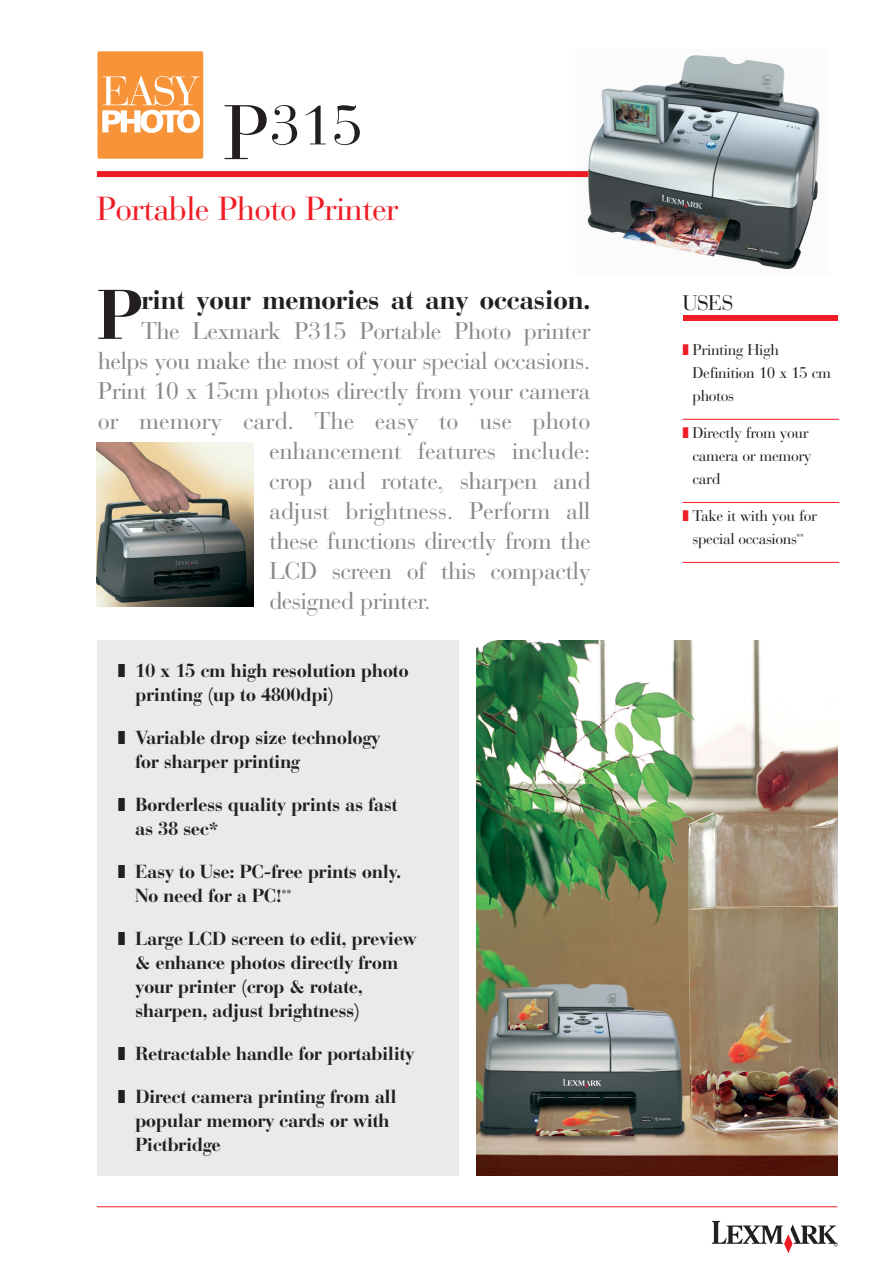
<style>
.page{position:relative;width:893px;height:1263px;background:#fff}
.page>*{position:absolute;margin:0;border:0;box-sizing:border-box;transform-origin:0 0}
.t1{font:700 69.6px "Bauer Bodoni";color:#231f1f}
.t2{font:55.65px "Bauer Bodoni";color:#231f1f}
.t3{font:33.15px "Bauer Bodoni";letter-spacing:-.03em;color:#ee1c24}
.t4{font:700 27px "Bauer Bodoni";letter-spacing:-.03em;color:#231f1f}
.t5{font:24px "Bauer Bodoni";letter-spacing:-.03em;color:#87898c}
.t6{font:24px "Bauer Bodoni";letter-spacing:-.005em;color:#87898c}
.t7{font:21px "Bauer Bodoni";color:#231f1f}
.t8{font:700 18.75px/24px "Bauer Bodoni";letter-spacing:-.03em;color:#231f1f}
.t9{font:15.45px/23.2px "Bauer Bodoni";letter-spacing:-.03em;color:#231f1f}
.s1{font-size:76.65px}
.s2{color:#ee1c24}
</style>
<div class="page">
<svg style="left:712px;top:1221px;width:125px;height:32px"></svg>
<img style="left:576px;top:55px;width:244px;height:215px">
<div style="left:97px;top:51px;width:106px;height:108px;background:#f79339;border-radius:2px"></div>
<svg style="left:102px;top:76px;width:98px;height:57px"></svg>
<div style="left:97px;top:171px;width:491px;height:6px;background:#ee1c24"></div>
<hr style="left:97px;top:1206px;width:740px;height:1px;background:#ee1c24">
<div style="left:683px;top:315px;width:154px;height:6px;background:#ee1c24"></div>
<hr style="left:682px;top:419px;width:157px;height:1px;background:#ee1c24">
<hr style="left:682px;top:502px;width:157px;height:1px;background:#ee1c24">
<hr style="left:682px;top:562px;width:157px;height:1px;background:#ee1c24">
<div style="left:98px;top:640px;width:361px;height:536px;background:#e9eaeb"></div>
<img style="left:476px;top:640px;width:361px;height:536px">
<img style="left:97px;top:443px;width:157px;height:163px">
<h2 class="t2" style="left:223px;top:104px;width:141px"><span class="s1">P</span>315</h2>
<h3 class="t3" style="left:96px;top:195px;width:304px">Portable Photo Printer</h3>
<h1 class="t1" style="left:96px;top:288px;width:48px">P</h1>
<h3 class="t4" style="left:141px;top:289px;width:451px">rint your memories at any occasion.</h3>
<p class="t5" style="left:141px;top:321px;width:451px">The Lexmark P315 Portable Photo printer</p>
<p class="t5" style="left:98px;top:351px;width:494px">helps you make the most of your special occasions.</p>
<p class="t5" style="left:98px;top:381px;width:494px">Print 10 x 15cm photos directly from your camera</p>
<p class="t6" style="left:98px;top:411px;width:494px">or memory card. The easy to use photo</p>
<p class="t5" style="left:269px;top:441px;width:323px">enhancement features include:</p>
<p class="t5" style="left:269px;top:471px;width:323px">crop and rotate, sharpen and</p>
<p class="t5" style="left:269px;top:501px;width:323px">adjust brightness. Perform all</p>
<p class="t5" style="left:269px;top:531px;width:323px">these functions directly from the</p>
<p class="t5" style="left:269px;top:561px;width:323px">LCD screen of this compactly</p>
<p class="t5" style="left:269px;top:591px;width:163px">designed printer.</p>
<p class="t8" style="left:135px;top:661px;width:275px;text-indent:-17px">❚ 10 x 15 cm high resolution photo printing (up to 4800dpi)</p>
<p class="t8" style="left:135px;top:728px;width:247px;text-indent:-17px">❚ Variable drop size technology for sharper printing</p>
<p class="t8" style="left:135px;top:795px;width:264px;text-indent:-17px">❚ Borderless quality prints as fast as 38 sec*</p>
<p class="t8" style="left:135px;top:862px;width:268px;text-indent:-17px">❚ Easy to Use: PC-free prints only.<br>No need for a PC!<sup>**</sup></p>
<p class="t8" style="left:135px;top:929px;width:283px;text-indent:-17px">❚ Large LCD screen to edit, preview &amp; enhance photos directly from your printer (crop &amp; rotate, sharpen, adjust brightness)</p>
<p class="t8" style="left:118px;top:1044px;width:298px">❚ Retractable handle for portability</p>
<p class="t8" style="left:135px;top:1087px;width:263px;text-indent:-17px">❚ Direct camera printing from all popular memory cards or with<br>Pictbridge</p>
<p class="t7" style="left:682px;top:295px;width:52px">USES</p>
<p class="t9" style="left:692px;top:339px;width:140px;text-indent:-10px"><span class="s2">❚</span> Printing High<br>Definition 10 x 15 cm photos</p>
<p class="t9" style="left:692px;top:423px;width:121px;text-indent:-10px"><span class="s2">❚</span> Directly from your camera or memory card</p>
<p class="t9" style="left:682px;top:506px;width:136px;text-align:center"><span class="s2">❚</span> Take it with you for special occasions<sup>**</sup></p>
</div>
